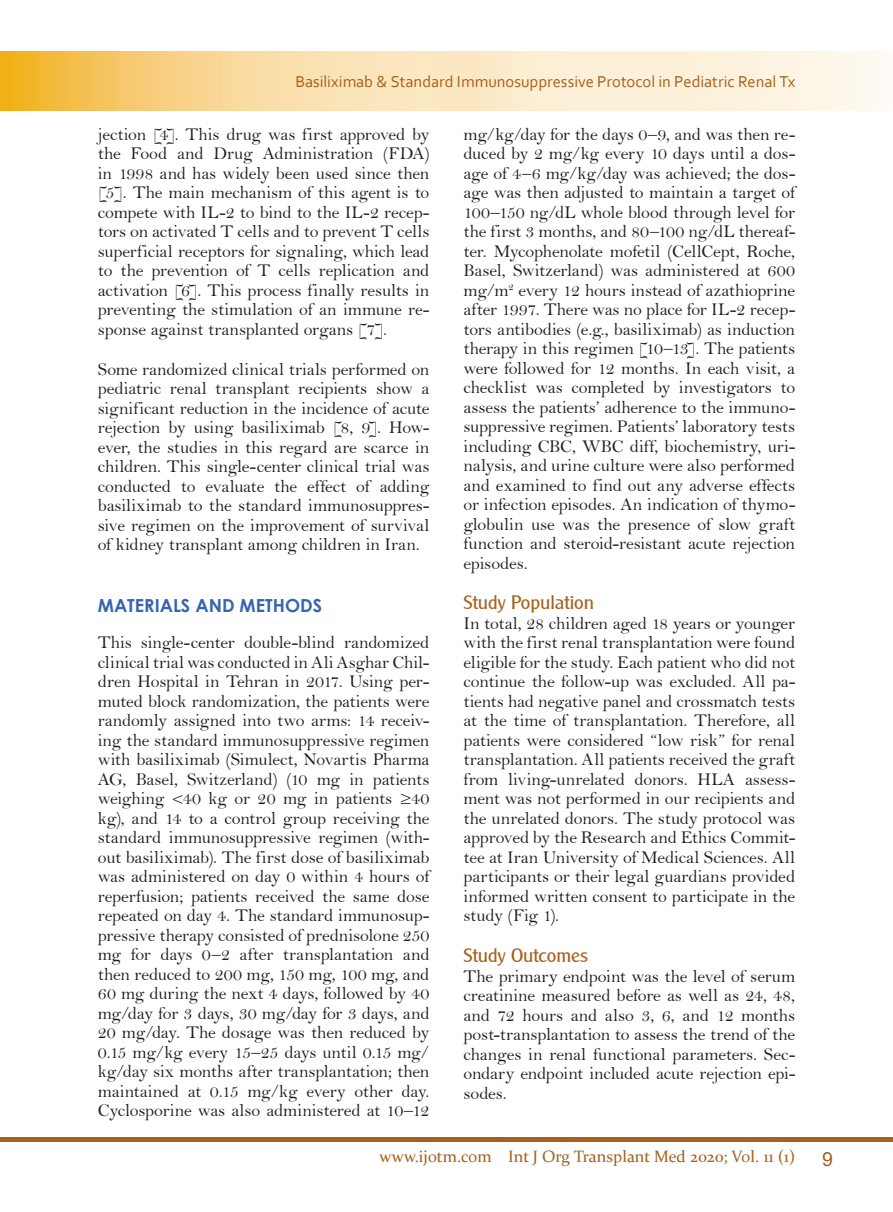
<style>
.page{position:relative;width:893px;height:1212px;background:#fff}
.page>*{position:absolute;margin:0;border:0;box-sizing:border-box;transform-origin:0 0}
.Sub_head{font:19.5px "Clearly Gothic";color:#a6611c}
.t1{font:19.5px "Arial";color:#a6611c}
.Body{font:18px/19.5px "Bell";letter-spacing:-.01em;color:#231f20;text-align:justify}
.Heading{font:700 18px "Century Gothic";color:#3665b0}
.Running_Title{font:16.5px "Corbel";color:#a6611c}
.t2{font:16.5px "Constantia";color:#a6611c}
</style>
<div class="page">
<div style="left:0;top:1137px;width:893px;height:5px;background:#a6611c"></div>
<img style="left:0;top:52px;width:882px;height:59px">
<p class="Running_Title" style="left:295px;top:72px;width:501px">Basiliximab &amp; Standard Immunosuppressive Protocol in Pediatric Renal Tx</p>
<p class="Body" style="left:98px;top:124px;width:333px">jection [4]. This drug was first approved by the Food and Drug Administration (FDA) in 1998 and has widely been used since then [5]. The main mechanism of this agent is to compete with IL-2 to bind to the IL-2 recep&shy;tors on activated T cells and to prevent T cells superficial receptors for signaling, which lead to the prevention of T cells replication and activation [6]. This process finally results in preventing the stimulation of an immune re&shy;sponse against transplanted organs [7].</p>
<p class="Body" style="left:98px;top:359px;width:333px">Some randomized clinical trials performed on pediatric renal transplant recipients show a significant reduction in the incidence of acute rejection by using basiliximab [8, 9]. How&shy;ever, the studies in this regard are scarce in children. This single-center clinical trial was conducted to evaluate the effect of adding basiliximab to the standard immunosuppres&shy;sive regimen on the improvement of survival of kidney transplant among children in Iran.</p>
<p class="Heading" style="left:98px;top:592px;width:226px">MATERIALS AND METHODS</p>
<p class="Body" style="left:98px;top:633px;width:333px">This single-center double-blind randomized clinical trial was conducted in Ali Asghar Chil&shy;dren Hospital in Tehran in 2017. Using per&shy;muted block randomization, the patients were randomly assigned into two arms: 14 receiv&shy;ing the standard immunosuppressive regimen with basiliximab (Simulect, Novartis Pharma AG, Basel, Switzerland) (10 mg in patients weighing &lt;40 kg or 20 mg in patients ≥40 kg), and 14 to a control group receiving the standard immunosuppressive regimen (with&shy;out basiliximab). The first dose of basiliximab was administered on day 0 within 4 hours of reperfusion; patients received the same dose repeated on day 4. The standard immunosup&shy;pressive therapy consisted of prednisolone 250 mg for days 0–2 after transplantation and then reduced to 200 mg, 150 mg, 100 mg, and 60 mg during the next 4 days, followed by 40 mg/day for 3 days, 30 mg/day for 3 days, and 20 mg/day. The dosage was then reduced by 0.15 mg/kg every 15–25 days until 0.15 mg/ kg/day six months after transplantation; then maintained at 0.15 mg/kg every other day.<br>Cyclosporine was also administered at 10–12</p>
<p class="Body" style="left:463px;top:124px;width:333px">mg/kg/day for the days 0–9, and was then re&shy;duced by 2 mg/kg every 10 days until a dos&shy;age of 4–6 mg/kg/day was achieved; the dos&shy;age was then adjusted to maintain a target of 100–150 ng/dL whole blood through level for the first 3 months, and 80–100 ng/dL thereaf&shy;ter. Mycophenolate mofetil (CellCept, Roche, Basel, Switzerland) was administered at 600 mg/m<sup>2</sup> every 12 hours instead of azathioprine after 1997. There was no place for IL-2 recep&shy;tors antibodies (e.g., basiliximab) as induction therapy in this regimen [10–13]. The patients were followed for 12 months. In each visit, a checklist was completed by investigators to assess the patients’ adherence to the immuno&shy;suppressive regimen. Patients’ laboratory tests including CBC, WBC diff, biochemistry, uri&shy;nalysis, and urine culture were also performed and examined to find out any adverse effects or infection episodes. An indication of thymo&shy;globulin use was the presence of slow graft function and steroid-resistant acute rejection episodes.</p>
<p class="Sub_head" style="left:463px;top:591px;width:132px">Study Population</p>
<p class="Body" style="left:463px;top:613px;width:333px">In total, 28 children aged 18 years or younger with the first renal transplantation were found eligible for the study. Each patient who did not continue the follow-up was excluded. All pa&shy;tients had negative panel and crossmatch tests at the time of transplantation. Therefore, all patients were considered “low risk” for renal transplantation. All patients received the graft from living-unrelated donors. HLA assess&shy;ment was not performed in our recipients and the unrelated donors. The study protocol was approved by the Research and Ethics Commit&shy;tee at Iran University of Medical Sciences. All participants or their legal guardians provided informed written consent to participate in the study (Fig 1).</p>
<p class="Sub_head" style="left:463px;top:944px;width:126px">Study Outcomes</p>
<p class="Body" style="left:463px;top:966px;width:333px">The primary endpoint was the level of serum creatinine measured before as well as 24, 48, and 72 hours and also 3, 6, and 12 months post-transplantation to assess the trend of the changes in renal functional parameters. Sec&shy;ondary endpoint included acute rejection epi&shy;sodes.</p>
<p class="t2" style="left:379px;top:1145px;width:417px">www.ijotm.com Int J Org Transplant Med 2020; Vol. 11 (1)</p>
<p class="t1" style="left:822px;top:1146px;width:12px">9</p>
</div>
